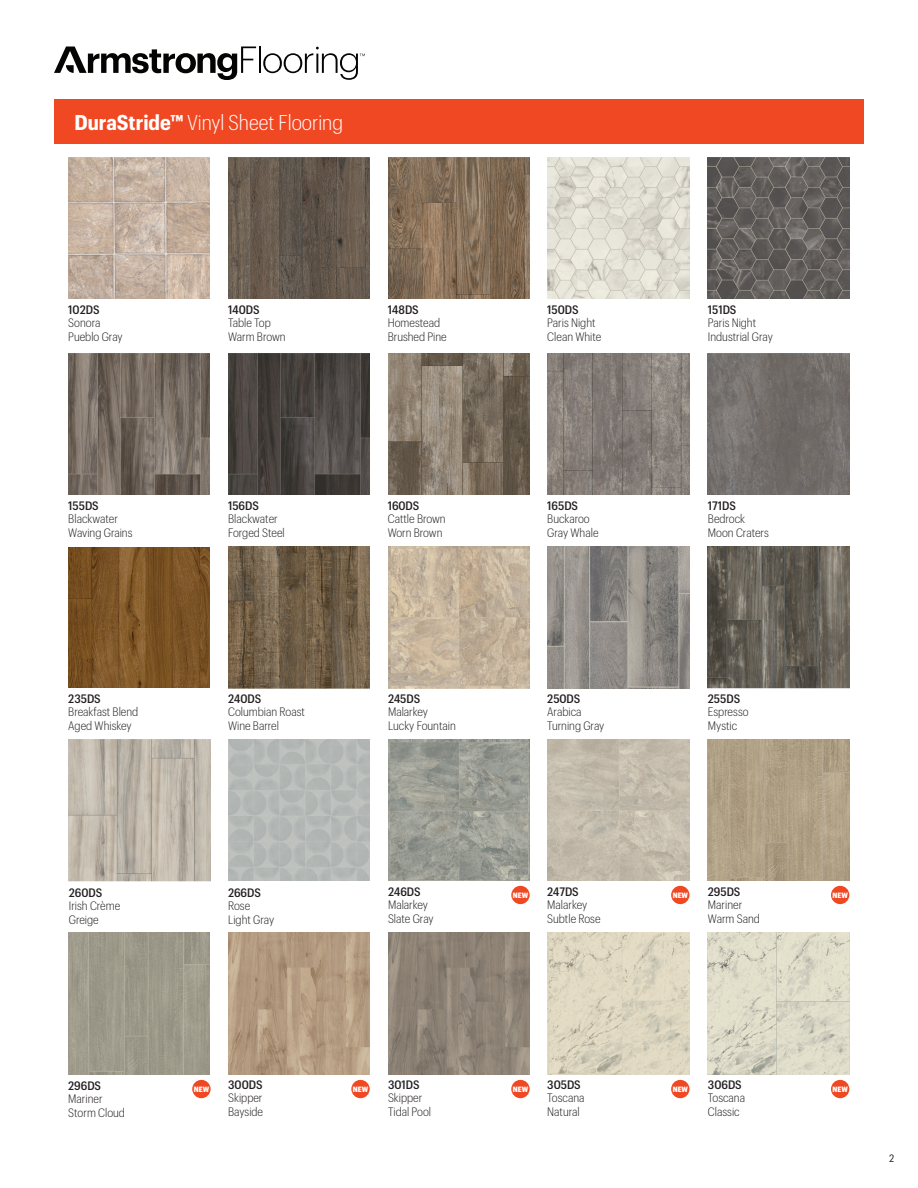
<style>
.page{position:relative;width:918px;height:1188px;background:#fff}
.page>*{position:absolute;margin:0;border:0;box-sizing:border-box;transform-origin:0 0}
.t1{font:300 21px "Graphik Compact";color:#fff}
.t2{font:300 12px/13.5px "Graphik Compact";color:#231f20}
.t3{font:500 12px "Graphik Compact";letter-spacing:-.005em;color:#231f20}
.t4{font:10.5px "Graphik Compact";color:#231f20}
.t5{font:900 7.5px "Graphik Compact";color:#fff}
.s1{font-weight:700}
</style>
<div class="page">
<hr style="left:259px;top:46px;width:2px;height:27px;background:#040503">
<svg style="left:54px;top:46px;width:202px;height:34px"></svg>
<svg style="left:263px;top:47px;width:102px;height:33px"></svg>
<div style="left:54px;top:99px;width:810px;height:45px;background:#f04822"></div>
<img style="left:228px;top:353px;width:142px;height:142px">
<img style="left:388px;top:353px;width:142px;height:142px">
<img style="left:388px;top:546px;width:142px;height:142px">
<img style="left:388px;top:739px;width:142px;height:142px">
<img style="left:388px;top:933px;width:142px;height:141px">
<img style="left:708px;top:546px;width:141px;height:142px">
<img style="left:708px;top:739px;width:141px;height:142px">
<img style="left:708px;top:933px;width:141px;height:141px">
<img style="left:68px;top:353px;width:142px;height:142px">
<img style="left:548px;top:353px;width:142px;height:142px">
<img style="left:388px;top:157px;width:142px;height:142px">
<img style="left:708px;top:353px;width:141px;height:142px">
<img style="left:548px;top:546px;width:142px;height:142px">
<img style="left:548px;top:739px;width:142px;height:142px">
<img style="left:548px;top:933px;width:142px;height:141px">
<img style="left:69px;top:740px;width:142px;height:141px">
<img style="left:548px;top:157px;width:142px;height:142px">
<img style="left:68px;top:157px;width:142px;height:142px">
<img style="left:228px;top:157px;width:142px;height:142px">
<img style="left:708px;top:157px;width:141px;height:142px">
<img style="left:228px;top:739px;width:142px;height:142px">
<img style="left:68px;top:548px;width:142px;height:139px">
<img style="left:68px;top:933px;width:142px;height:141px">
<img style="left:228px;top:546px;width:142px;height:142px">
<img style="left:228px;top:933px;width:142px;height:141px">
<div style="left:192px;top:1080px;width:19px;height:18px;background:#f04822;border-radius:50%"></div>
<div style="left:831px;top:886px;width:18px;height:18px;background:#f04822;border-radius:50%"></div>
<div style="left:671px;top:886px;width:19px;height:18px;background:#f04822;border-radius:50%"></div>
<div style="left:511px;top:886px;width:19px;height:18px;background:#f04822;border-radius:50%"></div>
<div style="left:351px;top:1080px;width:19px;height:18px;background:#f04822;border-radius:50%"></div>
<div style="left:511px;top:1080px;width:19px;height:18px;background:#f04822;border-radius:50%"></div>
<div style="left:671px;top:1080px;width:19px;height:18px;background:#f04822;border-radius:50%"></div>
<div style="left:831px;top:1080px;width:18px;height:18px;background:#f04822;border-radius:50%"></div>
<p class="t1" style="left:75px;top:108px;width:270px"><span class="s1">DuraStride™</span> Vinyl Sheet Flooring</p>
<p class="t3" style="left:68px;top:301px;width:33px">102DS</p>
<p class="t2" style="left:68px;top:316px;width:34px">Sonora</p>
<p class="t2" style="left:68px;top:329px;width:56px">Pueblo Gray</p>
<p class="t3" style="left:228px;top:301px;width:33px">140DS</p>
<p class="t2" style="left:228px;top:316px;width:44px">Table Top</p>
<p class="t2" style="left:228px;top:329px;width:59px">Warm Brown</p>
<p class="t3" style="left:388px;top:301px;width:33px">148DS</p>
<p class="t2" style="left:388px;top:316px;width:54px">Homestead</p>
<p class="t2" style="left:388px;top:329px;width:61px">Brushed Pine</p>
<p class="t3" style="left:547px;top:301px;width:33px">150DS</p>
<p class="t2" style="left:547px;top:316px;width:50px">Paris Night</p>
<p class="t2" style="left:547px;top:329px;width:56px">Clean White</p>
<p class="t3" style="left:708px;top:301px;width:30px">151DS</p>
<p class="t2" style="left:708px;top:316px;width:50px">Paris Night</p>
<p class="t2" style="left:708px;top:329px;width:66px">Industrial Gray</p>
<p class="t3" style="left:68px;top:497px;width:32px">155DS</p>
<p class="t2" style="left:68px;top:511px;width:51px">Blackwater</p>
<p class="t2" style="left:68px;top:525px;width:66px">Waving Grains</p>
<p class="t3" style="left:68px;top:690px;width:34px">235DS</p>
<p class="t2" style="left:68px;top:704px;width:71px">Breakfast Blend</p>
<p class="t2" style="left:68px;top:718px;width:65px">Aged Whiskey</p>
<p class="t3" style="left:228px;top:497px;width:32px">156DS</p>
<p class="t2" style="left:228px;top:511px;width:51px">Blackwater</p>
<p class="t2" style="left:228px;top:525px;width:58px">Forged Steel</p>
<p class="t3" style="left:228px;top:690px;width:35px">240DS</p>
<p class="t2" style="left:228px;top:704px;width:78px">Columbian Roast</p>
<p class="t2" style="left:228px;top:718px;width:52px">Wine Barrel</p>
<p class="t3" style="left:388px;top:497px;width:33px">160DS</p>
<p class="t2" style="left:388px;top:511px;width:59px">Cattle Brown</p>
<p class="t2" style="left:388px;top:525px;width:56px">Worn Brown</p>
<p class="t3" style="left:388px;top:690px;width:34px">245DS</p>
<p class="t2" style="left:388px;top:704px;width:42px">Malarkey</p>
<p class="t2" style="left:388px;top:718px;width:69px">Lucky Fountain</p>
<p class="t3" style="left:547px;top:497px;width:32px">165DS</p>
<p class="t2" style="left:547px;top:511px;width:44px">Buckaroo</p>
<p class="t2" style="left:547px;top:525px;width:53px">Gray Whale</p>
<p class="t3" style="left:547px;top:690px;width:35px">250DS</p>
<p class="t2" style="left:547px;top:704px;width:59px">Arabica<br>Turning Gray</p>
<p class="t3" style="left:708px;top:497px;width:29px">171DS</p>
<p class="t2" style="left:708px;top:511px;width:39px">Bedrock</p>
<p class="t2" style="left:708px;top:525px;width:62px">Moon Craters</p>
<p class="t3" style="left:708px;top:690px;width:34px">255DS</p>
<p class="t2" style="left:708px;top:704px;width:42px">Espresso</p>
<p class="t2" style="left:708px;top:718px;width:31px">Mystic</p>
<p class="t3" style="left:69px;top:884px;width:35px">260DS</p>
<p class="t2" style="left:69px;top:898px;width:53px">Irish Crème</p>
<p class="t2" style="left:69px;top:912px;width:31px">Greige</p>
<p class="t3" style="left:68px;top:1077px;width:34px">296DS</p>
<p class="t2" style="left:68px;top:1091px;width:58px">Mariner<br>Storm Cloud</p>
<p class="t3" style="left:228px;top:884px;width:34px">266DS</p>
<p class="t2" style="left:228px;top:898px;width:24px">Rose</p>
<p class="t2" style="left:228px;top:912px;width:48px">Light Gray</p>
<p class="t5" style="left:194px;top:1083px;width:17px">NEW</p>
<p class="t3" style="left:228px;top:1076px;width:36px">300DS</p>
<p class="t2" style="left:228px;top:1091px;width:36px">Skipper</p>
<p class="t2" style="left:228px;top:1104px;width:37px">Bayside</p>
<p class="t3" style="left:388px;top:882px;width:34px">246DS</p>
<p class="t2" style="left:388px;top:897px;width:42px">Malarkey</p>
<p class="t2" style="left:388px;top:911px;width:47px">Slate Gray</p>
<p class="t3" style="left:547px;top:882px;width:33px">247DS</p>
<p class="t2" style="left:547px;top:897px;width:55px">Malarkey<br>Subtle Rose</p>
<p class="t3" style="left:708px;top:882px;width:34px">295DS</p>
<p class="t2" style="left:708px;top:897px;width:36px">Mariner</p>
<p class="t2" style="left:708px;top:911px;width:53px">Warm Sand</p>
<p class="t5" style="left:513px;top:889px;width:17px">NEW</p>
<p class="t5" style="left:673px;top:889px;width:17px">NEW</p>
<p class="t5" style="left:833px;top:889px;width:17px">NEW</p>
<p class="t3" style="left:388px;top:1076px;width:33px">301DS</p>
<p class="t2" style="left:388px;top:1091px;width:36px">Skipper</p>
<p class="t2" style="left:388px;top:1104px;width:45px">Tidal Pool</p>
<p class="t3" style="left:547px;top:1076px;width:35px">305DS</p>
<p class="t2" style="left:547px;top:1091px;width:39px">Toscana<br>Natural</p>
<p class="t3" style="left:708px;top:1076px;width:35px">306DS</p>
<p class="t2" style="left:708px;top:1091px;width:39px">Toscana</p>
<p class="t2" style="left:708px;top:1104px;width:33px">Classic</p>
<p class="t5" style="left:353px;top:1083px;width:17px">NEW</p>
<p class="t5" style="left:513px;top:1083px;width:17px">NEW</p>
<p class="t5" style="left:673px;top:1083px;width:17px">NEW</p>
<p class="t5" style="left:833px;top:1083px;width:17px">NEW</p>
<p class="t4" style="left:889px;top:1151px;width:7px">2</p>
</div>
